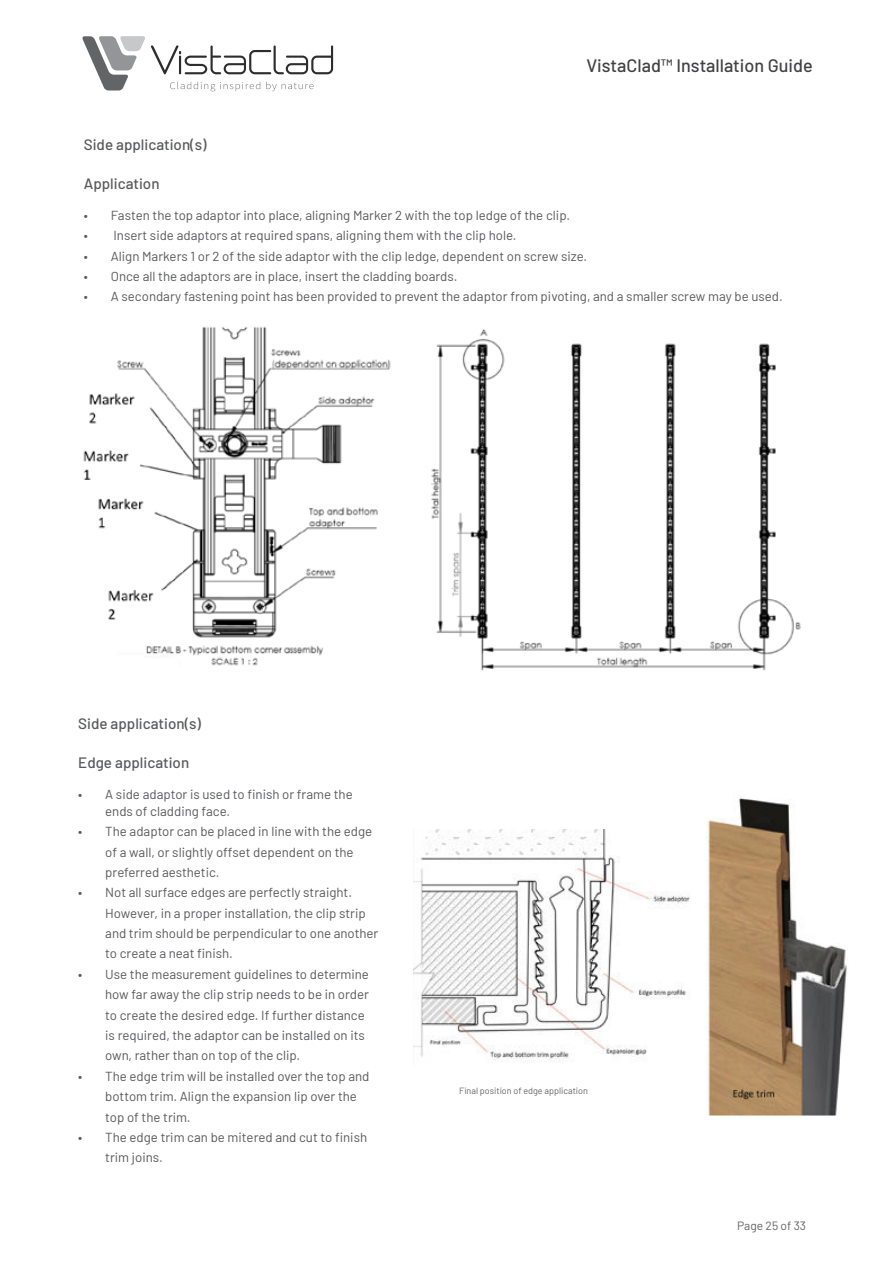
<style>
.page{position:relative;width:893px;height:1263px;background:#fff}
.page>*{position:absolute;margin:0;border:0;box-sizing:border-box;transform-origin:0 0}
.t1{font:500 18px "Barlow";color:#414042}
.t2{font:500 15px "Barlow";color:#58595b}
.t3{font:13.05px/20.4px "Barlow";color:#58595b}
.t4{font:12px "Barlow";color:#636466}
.t5{font:9px "Barlow";color:#636466}
</style>
<div class="page">
<svg style="left:82px;top:36px;width:251px;height:55px"></svg>
<img style="left:431px;top:329px;width:370px;height:342px">
<img style="left:83px;top:326px;width:308px;height:340px">
<img style="left:413px;top:830px;width:277px;height:232px">
<img style="left:706px;top:797px;width:141px;height:318px">
<h1 class="t1" style="left:586px;top:58px;width:228px">VistaClad™ Installation Guide</h1>
<p class="t2" style="left:84px;top:139px;width:124px">Side application(s)</p>
<p class="t2" style="left:84px;top:178px;width:77px">Application</p>
<p class="t3" style="left:84px;top:206px;width:488px">• Fasten the top adaptor into place, aligning Marker 2 with the top ledge of the clip.</p>
<p class="t3" style="left:84px;top:226px;width:434px">• Insert side adaptors at required spans, aligning them with the clip hole.</p>
<p class="t3" style="left:84px;top:247px;width:505px">• Align Markers 1 or 2 of the side adaptor with the clip ledge, dependent on screw size.</p>
<p class="t3" style="left:84px;top:267px;width:375px">• Once all the adaptors are in place, insert the cladding boards.</p>
<p class="t3" style="left:84px;top:287px;width:701px">• A secondary fastening point has been provided to prevent the adaptor from pivoting, and a smaller screw may be used.</p>
<p class="t2" style="left:78px;top:718px;width:124px">Side application(s)</p>
<p class="t2" style="left:78px;top:757px;width:112px">Edge application</p>
<p class="t3" style="left:105px;top:787px;width:249px;line-height:16.5px;text-indent:-27px">• A side adaptor is used to finish or frame the ends of cladding face.</p>
<p class="t3" style="left:105px;top:822px;width:268px;text-indent:-27px">• The adaptor can be placed in line with the edge of a wall, or slightly offset dependent on the preferred aesthetic.</p>
<p class="t3" style="left:105px;top:883px;width:275px;text-indent:-27px">• Not all surface edges are perfectly straight.<br>However, in a proper installation, the clip strip and trim should be perpendicular to one another to create a neat finish.</p>
<p class="t3" style="left:105px;top:965px;width:265px;text-indent:-27px">• Use the measurement guidelines to determine how far away the clip strip needs to be in order to create the desired edge. If further distance is required, the adaptor can be installed on its own, rather than on top of the clip.</p>
<p class="t3" style="left:105px;top:1066px;width:266px;text-indent:-27px">• The edge trim will be installed over the top and bottom trim. Align the expansion lip over the top of the trim.</p>
<p class="t3" style="left:105px;top:1128px;width:263px;text-indent:-27px">• The edge trim can be mitered and cut to finish trim joins.</p>
<p class="t5" style="left:459px;top:1087px;width:130px">Final position of edge application</p>
<p class="t4" style="left:737px;top:1220px;width:70px">Page 25 of 33</p>
</div>
